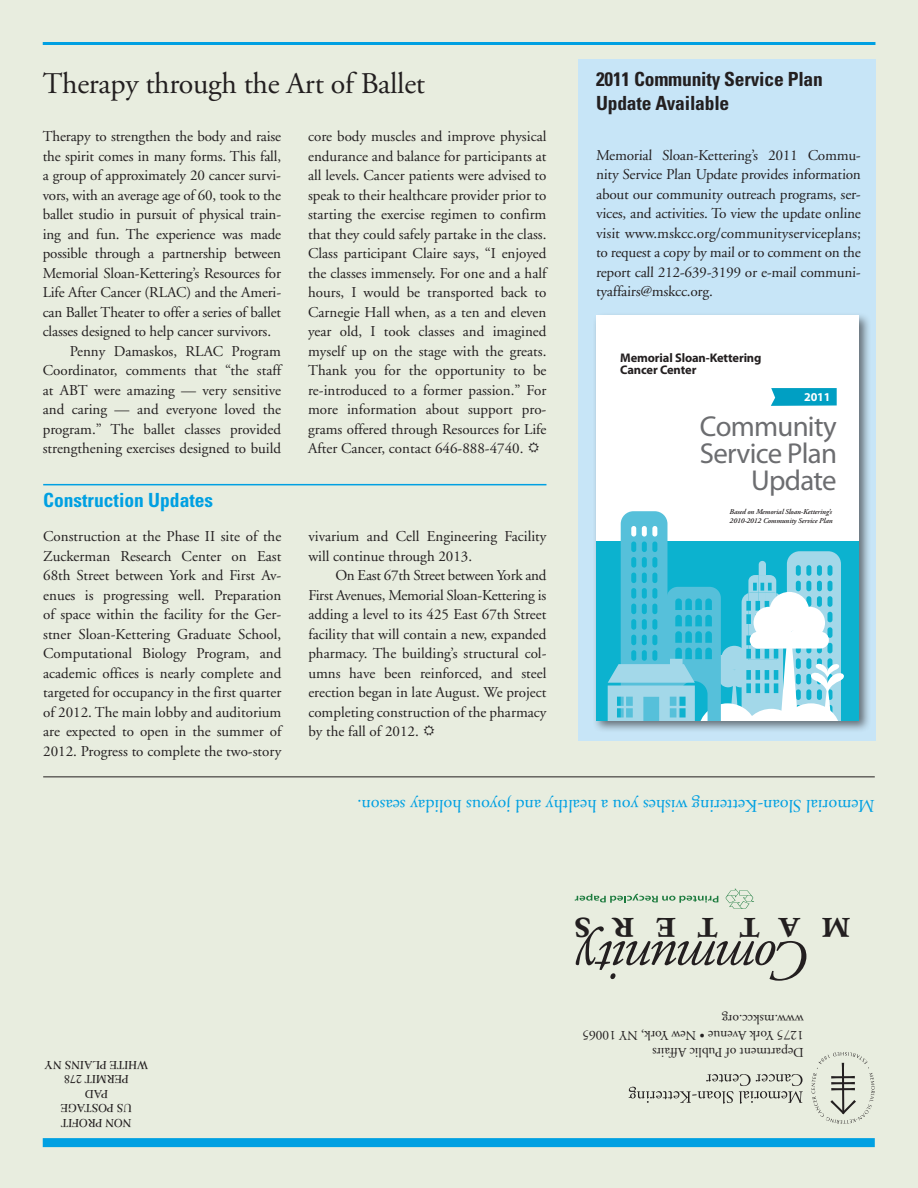
<style>
.page{position:relative;width:918px;height:1188px;background:#e8eddf}
.page>*{position:absolute;margin:0;border:0;box-sizing:border-box;transform-origin:0 0}
.t1{font:italic 57.45px "Adobe Garamond";letter-spacing:-.05em;color:#231f20}
.t2{font:43.2px "Adobe Garamond Semibold SC";letter-spacing:.48em;color:#231f20}
.t3{font:30px "Adobe Garamond";letter-spacing:-.01em;color:#231f20}
.t4{font:28.8px/27px "Myriad Pro";letter-spacing:-.025em;color:#6c6d70;text-align:right}
.t5{font:700 condensed 19.5px/24px "Univers";letter-spacing:-.01em;color:#231f20}
.t6{font:700 condensed 19.5px "Univers";color:#00a0e2}
.t7{font:18px "Adobe Garamond";color:#00a0e2}
.t8{font:15px/19.5px "Adobe Garamond";letter-spacing:-.01em;color:#231f20;text-align:justify}
.t9{font:13.5px/16.5px "Adobe Garamond";color:#231f20}
.t10{font:700 12.6px/11.7px "Myriad Pro";letter-spacing:-.01em;color:#231f20}
.t11{font:12px/14.4px "Times";color:#231f20;text-align:center}
.t12{font:700 12px "Myriad Pro";color:#fff}
.t13{font:italic 600 7.35px/9.3px "Adobe Garamond Pro";letter-spacing:-.01em;color:#231f20}
</style>
<div class="page">
<div style="left:43px;top:1138px;width:832px;height:9px;background:#00a0e2"></div>
<svg style="left:629px;top:1074px;width:174px;height:30px"></svg>
<svg style="left:811px;top:1052px;width:64px;height:72px"></svg>
<hr style="left:43px;top:42px;width:832px;height:3px;background:#00a0e2">
<hr style="left:43px;top:776px;width:832px;height:1px;background:#231f20">
<svg style="left:726px;top:888px;width:28px;height:21px"></svg>
<svg style="left:575px;top:894px;width:143px;height:9px"></svg>
<div style="left:578px;top:60px;width:297px;height:681px;background:#c7e5f7"></div>
<div style="left:593px;top:312px;width:278px;height:421px;background:#231f20;opacity:.6"></div>
<div style="left:596px;top:315px;width:262px;height:405px;background:#fff"></div>
<svg style="left:771px;top:388px;width:66px;height:18px"></svg>
<div style="left:596px;top:541px;width:262px;height:179px;background:#0cb2cf"></div>
<svg style="left:608px;top:511px;width:236px;height:209px"></svg>
<hr style="left:43px;top:484px;width:503px;height:1px;background:#00a0e2">
<h3 class="t3" style="left:43px;top:68px;width:384px">Therapy through the Art of Ballet</h3>
<h3 class="t5" style="left:596px;top:67px;width:228px">2011 Community Service Plan<br>Update Available</h3>
<p class="t8" style="left:596px;top:146px;width:267px">Memorial Sloan-Kettering’s 2011 Commu&shy;nity Service Plan Update provides information about our community outreach programs, ser&shy;vices, and activities. To view the update online visit www.mskcc.org/communityserviceplans; to request a copy by mail or to comment on the report call 212-639-3199 or e-mail communi&shy;tyaffairs@mskcc.org.</p>
<p class="t8" style="left:43px;top:127px;width:240px">Therapy to strengthen the body and raise</p>
<p class="t8" style="left:43px;top:147px;width:240px">the spirit comes in many forms. This fall,</p>
<p class="t8" style="left:43px;top:166px;width:240px">a group of approximately 20 cancer survi-</p>
<p class="t8" style="left:43px;top:186px;width:240px">vors, with an average age of 60, took to the</p>
<p class="t8" style="left:43px;top:205px;width:240px">ballet studio in pursuit of physical train-</p>
<p class="t8" style="left:43px;top:225px;width:240px">ing and fun. The experience was made</p>
<p class="t8" style="left:43px;top:244px;width:240px">possible through a partnership between</p>
<p class="t8" style="left:43px;top:264px;width:240px">Memorial Sloan-Kettering’s Resources for</p>
<p class="t8" style="left:43px;top:283px;width:240px">Life After Cancer (RLAC) and the Ameri-</p>
<p class="t8" style="left:43px;top:303px;width:240px">can Ballet Theater to offer a series of ballet</p>
<p class="t8" style="left:43px;top:322px;width:230px">classes designed to help cancer survivors.</p>
<p class="t8" style="left:70px;top:342px;width:213px">Penny Damaskos, RLAC Program</p>
<p class="t8" style="left:43px;top:361px;width:240px">Coordinator, comments that “the staff</p>
<p class="t8" style="left:43px;top:381px;width:240px">at ABT were amazing — very sensitive</p>
<p class="t8" style="left:43px;top:400px;width:240px">and caring — and everyone loved the</p>
<p class="t8" style="left:43px;top:420px;width:240px">program.” The ballet classes provided</p>
<p class="t8" style="left:43px;top:439px;width:240px">strengthening exercises designed to build</p>
<p class="t8" style="left:308px;top:127px;width:240px">core body muscles and improve physical endurance and balance for participants at all levels. Cancer patients were advised to speak to their healthcare provider prior to starting the exercise regimen to confirm that they could safely partake in the class.<br>Class participant Claire says, “I enjoyed the classes immensely. For one and a half hours, I would be transported back to Carnegie Hall when, as a ten and eleven year old, I took classes and imagined myself up on the stage with the greats.<br>Thank you for the opportunity to be re-introduced to a former passion.” For more information about support pro&shy;grams offered through Resources for Life After Cancer, contact 646-888-4740.</p>
<p class="t10" style="left:620px;top:351px;width:143px">Memorial Sloan-Kettering<br>Cancer Center</p>
<p class="t12" style="left:804px;top:390px;width:28px">2011</p>
<h3 class="t4" style="left:700px;top:413px;width:139px">Community<br>Service Plan<br>Update</h3>
<p class="t13" style="left:730px;top:507px;width:104px">Based on Memorial Sloan-Kettering’s<br>2010-2012 Community Service Plan</p>
<h3 class="t6" style="left:43px;top:488px;width:172px">Construction Updates</h3>
<p class="t8" style="left:43px;top:527px;width:240px">Construction at the Phase II site of the Zuckerman Research Center on East 68th Street between York and First Av&shy;enues is progressing well. Preparation of space within the facility for the Ger&shy;stner Sloan-Kettering Graduate School, Computational Biology Program, and academic offices is nearly complete and targeted for occupancy in the first quarter of 2012. The main lobby and auditorium are expected to open in the summer of 2012. Progress to complete the two-story</p>
<p class="t8" style="left:308px;top:527px;width:240px">vivarium and Cell Engineering Facility will continue through 2013.</p>
<p class="t8" style="left:308px;top:566px;width:240px;text-indent:27px">On East 67th Street between York and First Avenues, Memorial Sloan-Kettering is adding a level to its 425 East 67th Street facility that will contain a new, expanded pharmacy. The building’s structural col&shy;umns have been reinforced, and steel erection began in late August. We project completing construction of the pharmacy by the fall of 2012.</p>
<p class="t7" style="left:875px;top:815px;width:520px;rotate:-180deg">Memorial Sloan-Kettering wishes you a healthy and joyous holiday season.</p>
<h2 class="t2" style="left:851px;top:956px;width:279px;rotate:-180deg">matters</h2>
<h1 class="t1" style="left:812px;top:991px;width:237px;rotate:-180deg">Community</h1>
<p class="t11" style="left:148px;top:1131px;width:106px;rotate:-180deg">NON PROFIT<br>US POSTAGE<br>PAD<br>PERMIT 278<br>WHITE PLAINS NY</p>
<p class="t9" style="left:804px;top:1060px;width:223px;rotate:-180deg">Department of Public Affairs<br>1275 York Avenue • New York, NY 10065 www.mskcc.org</p>
</div>
